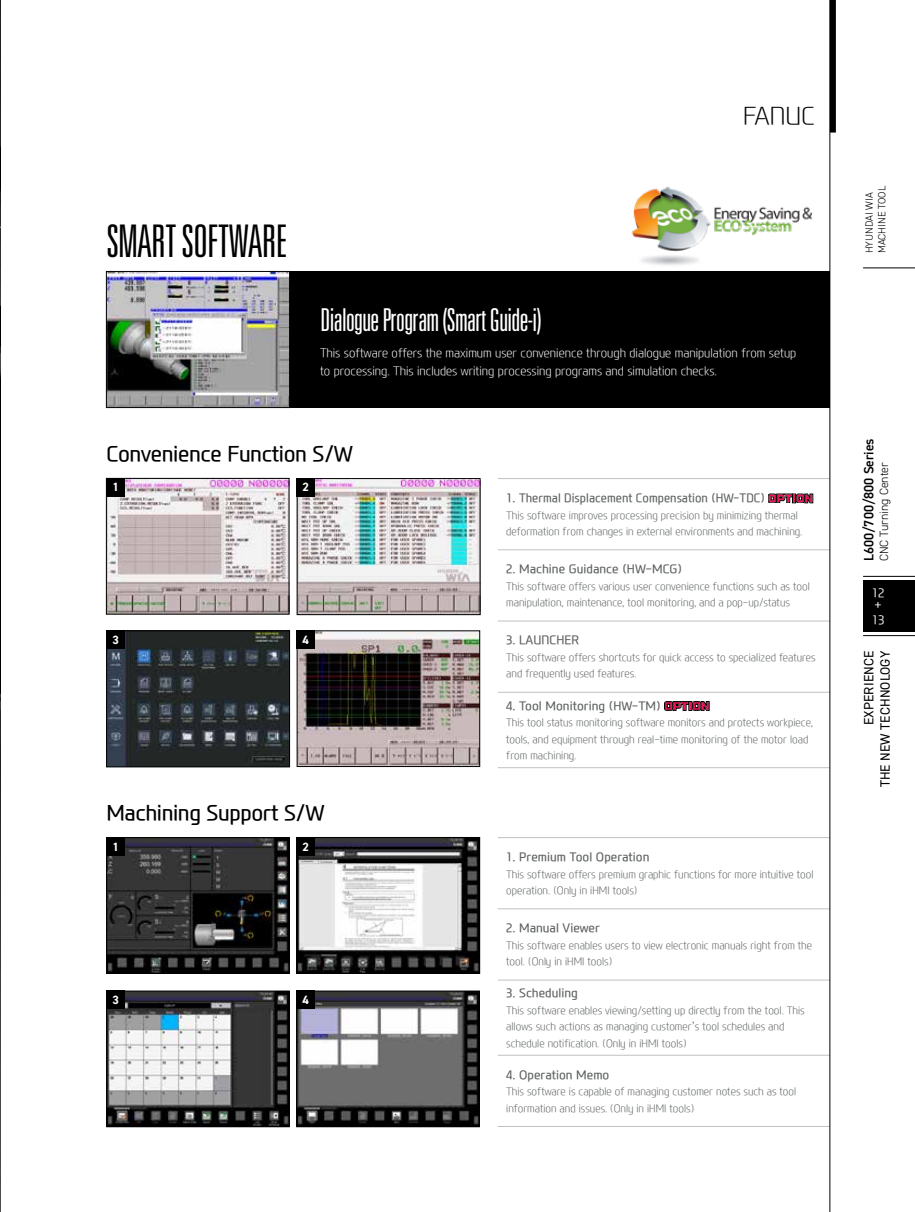
<style>
.page{position:relative;width:915px;height:1212px;background:#fff}
.page>*{position:absolute;margin:0;border:0;box-sizing:border-box;transform-origin:0 0}
.t1{font:300 ultra-condensed 45px "Univers LT Std";letter-spacing:-.02em;color:#000}
.t2{font:300 ultra-condensed 31.5px "Univers LT Std";letter-spacing:-.02em;color:#fff}
.t3{font:300 24px "Modern H Eco";color:#000}
.t4{font:500 21px "Modern H";letter-spacing:-.02em;color:#000}
.t5{font:13.5px/16.2px "DIN2014";letter-spacing:.01em;color:#000;text-align:right}
.t6{font:600 13.5px "DIN2014";color:#000}
.t7{font:500 12px "Modern H";color:#5d6061}
.t8{font:300 12px/18px "Modern H Eco";color:#fff;scale:.95 1}
.t9{font:300 12px "DIN2014";color:#000}
.t10{font:700 12px "DIN2014";color:#fff}
.t11{font:300 12px/12px "Modern H";color:#fff}
.t12{font:300 10.5px/16.5px "Modern H Eco";color:#5d6061;scale:.95 1}
.t13{font:300 10.5px/12.6px "DIN2014";color:#000}
</style>
<div class="page">
<img style="left:108px;top:633px;width:180px;height:132px">
<div style="left:106px;top:631px;width:184px;height:136px;border:1px solid #000"></div>
<img style="left:299px;top:480px;width:179px;height:133px">
<div style="left:297px;top:478px;width:183px;height:137px;border:1px solid #000"></div>
<img style="left:0;top:0;width:1px;height:1212px">
<hr style="left:497px;top:478px;width:332px;height:1px;background:#c0c1c2">
<hr style="left:497px;top:549px;width:332px;height:1px;background:#c0c1c2">
<hr style="left:497px;top:621px;width:332px;height:1px;background:#c0c1c2">
<hr style="left:497px;top:692px;width:332px;height:1px;background:#c0c1c2">
<hr style="left:497px;top:767px;width:332px;height:1px;background:#c0c1c2">
<svg style="left:768px;top:494px;width:44px;height:9px"></svg>
<svg style="left:664px;top:701px;width:45px;height:9px"></svg>
<hr style="left:497px;top:837px;width:332px;height:1px;background:#c0c1c2">
<hr style="left:497px;top:908px;width:332px;height:1px;background:#c0c1c2">
<hr style="left:497px;top:980px;width:332px;height:1px;background:#c0c1c2">
<hr style="left:497px;top:1055px;width:332px;height:1px;background:#c0c1c2">
<hr style="left:497px;top:1126px;width:332px;height:1px;background:#c0c1c2">
<img style="left:108px;top:839px;width:179px;height:132px">
<div style="left:106px;top:837px;width:183px;height:136px;border:1px solid #000"></div>
<img style="left:298px;top:839px;width:179px;height:132px">
<div style="left:296px;top:837px;width:183px;height:136px;border:1px solid #000"></div>
<img style="left:299px;top:633px;width:178px;height:132px">
<div style="left:297px;top:631px;width:182px;height:136px;border:1px solid #000"></div>
<img style="left:108px;top:480px;width:179px;height:132px">
<div style="left:106px;top:478px;width:183px;height:136px;border:1px solid #000"></div>
<div style="left:106px;top:478px;width:19px;height:18px;background:#000"></div>
<div style="left:296px;top:478px;width:18px;height:18px;background:#000"></div>
<div style="left:106px;top:631px;width:19px;height:18px;background:#000"></div>
<div style="left:296px;top:631px;width:18px;height:18px;background:#000"></div>
<div style="left:106px;top:837px;width:19px;height:18px;background:#000"></div>
<div style="left:296px;top:837px;width:18px;height:18px;background:#000"></div>
<img style="left:298px;top:993px;width:179px;height:132px">
<div style="left:296px;top:991px;width:183px;height:136px;border:1px solid #000"></div>
<img style="left:108px;top:993px;width:179px;height:132px">
<div style="left:106px;top:991px;width:183px;height:136px;border:1px solid #000"></div>
<div style="left:106px;top:991px;width:19px;height:18px;background:#000"></div>
<div style="left:296px;top:991px;width:18px;height:18px;background:#000"></div>
<div style="left:106px;top:271px;width:723px;height:137px;background:#000"></div>
<img style="left:108px;top:273px;width:180px;height:133px">
<div style="left:106px;top:271px;width:184px;height:137px;border:1px solid #000"></div>
<img style="left:631px;top:186px;width:181px;height:79px">
<div style="left:862px;top:580px;width:52px;height:51px;background:#000"></div>
<hr style="left:862px;top:635px;width:52px;height:1px;background:#000">
<hr style="left:862px;top:576px;width:52px;height:1px;background:#000">
<hr style="left:862px;top:268px;width:52px;height:1px;background:#000">
<div style="left:829px;top:0;width:6px;height:133px;background:#000"></div>
<hr style="left:829px;top:0;width:1px;height:1212px;background:#000">
<h3 class="t3" style="left:742px;top:99px;width:73px">FANUC</h3>
<h1 class="t1" style="left:106px;top:218px;width:183px">SMART SOFTWARE</h1>
<h2 class="t2" style="left:320px;top:303px;width:223px">Dialogue Program (Smart Guide-i)</h2>
<p class="t8" style="left:320px;top:344px;width:502px">This software offers the maximum user convenience through dialogue manipulation from setup to processing. This includes writing processing programs and simulation checks.</p>
<h3 class="t4" style="left:106px;top:439px;width:248px">Convenience Function S/W</h3>
<p class="t10" style="left:112px;top:479px;width:8px">1</p>
<p class="t10" style="left:302px;top:479px;width:8px">2</p>
<p class="t10" style="left:112px;top:632px;width:8px">3</p>
<p class="t10" style="left:302px;top:632px;width:8px">4</p>
<h3 class="t4" style="left:106px;top:798px;width:220px">Machining Support S/W</h3>
<p class="t10" style="left:112px;top:838px;width:8px">1</p>
<p class="t10" style="left:302px;top:838px;width:8px">2</p>
<p class="t10" style="left:112px;top:992px;width:8px">3</p>
<p class="t10" style="left:302px;top:992px;width:8px">4</p>
<p class="t7" style="left:506px;top:490px;width:260px">1. Thermal Displacement Compensation (HW-TDC)</p>
<p class="t12" style="left:506px;top:506px;width:313px">This software improves processing precision by minimizing thermal deformation from changes in external environments and machining.</p>
<p class="t7" style="left:506px;top:561px;width:177px">2. Machine Guidance (HW-MCG)</p>
<p class="t12" style="left:506px;top:578px;width:321px">This software offers various user convenience functions such as tool manipulation, maintenance, tool monitoring, and a pop-up/status</p>
<p class="t7" style="left:506px;top:632px;width:74px">3. LAUNCHER</p>
<p class="t12" style="left:506px;top:649px;width:327px">This software offers shortcuts for quick access to specialized features and frequently used features.</p>
<p class="t7" style="left:506px;top:697px;width:156px">4. Tool Monitoring (HW-TM)</p>
<p class="t12" style="left:506px;top:714px;width:324px">This tool status monitoring software monitors and protects workpiece, tools, and equipment through real-time monitoring of the motor load from machining.</p>
<p class="t7" style="left:506px;top:849px;width:145px">1. Premium Tool Operation</p>
<p class="t12" style="left:506px;top:865px;width:325px">This software offers premium graphic functions for more intuitive tool operation. (Only in iHMI tools)</p>
<p class="t7" style="left:506px;top:920px;width:95px">2. Manual Viewer</p>
<p class="t12" style="left:506px;top:937px;width:323px">This software enables users to view electronic manuals right from the tool. (Only in iHMI tools)</p>
<p class="t7" style="left:506px;top:985px;width:73px">3. Scheduling</p>
<p class="t12" style="left:506px;top:1002px;width:315px">This software enables viewing/setting up directly from the tool. This allows such actions as managing customer’s tool schedules and schedule notification. (Only in iHMI tools)</p>
<p class="t7" style="left:506px;top:1066px;width:105px">4. Operation Memo</p>
<p class="t12" style="left:506px;top:1083px;width:307px">This software is capable of managing customer notes such as tool information and issues. (Only in iHMI tools)</p>
<p class="t13" style="left:862px;top:253px;width:69px;rotate:-90deg">HYUNDAI WIA<br>MACHINE TOOL</p>
<p class="t6" style="left:859px;top:561px;width:124px;rotate:-90deg">L600/700/800 Series</p>
<p class="t9" style="left:876px;top:561px;width:100px;rotate:-90deg">CNC Turning Center</p>
<p class="t11" style="left:871px;top:586px;width:14px">12 +</p>
<p class="t11" style="left:871px;top:613px;width:14px">13</p>
<p class="t5" style="left:860px;top:787px;width:138px;rotate:-90deg">EXPERIENCE<br>THE NEW TECHNOLOGY</p>
</div>
